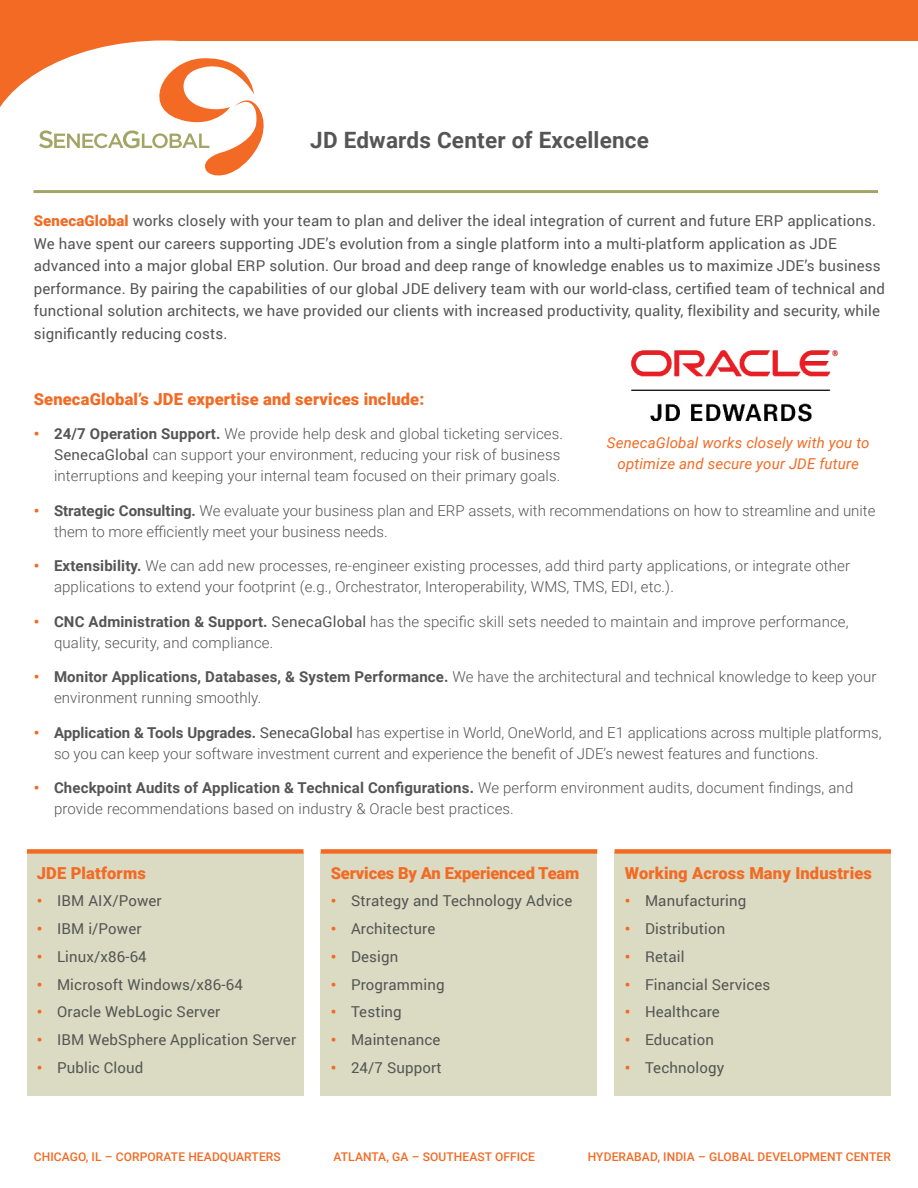
<style>
.page{position:relative;width:918px;height:1188px;background:#fff}
.page>*{position:absolute;margin:0;border:0;box-sizing:border-box;transform-origin:0 0}
.Paragraph_Style_2{font:700 22.5px "Roboto";letter-spacing:.01em;color:#555}
.Body_Text{font:900 16.5px "Roboto";letter-spacing:.01em;color:#f36a24}
.Body_Text-2{font:900 16.5px "Roboto";letter-spacing:-.01em;color:#f36a24}
.t1{font:300 15px/21px "Roboto";letter-spacing:.01em;color:#555}
.Body_Text-3{font:15px/22.5px "Roboto";letter-spacing:.01em;color:#555}
.Body_Text-4{font:italic 15px/21px "Roboto";letter-spacing:.01em;color:#f36a24;text-align:center}
.Paragraph_Style_1{font:500 12px "Roboto";letter-spacing:.01em;color:#f36a24}
.s1{font-weight:900;color:#f36a24}
.s2{font-weight:700}
.s3{font-weight:400}
</style>
<div class="page">
<div style="left:27px;top:853px;width:276px;height:243px;background:#dadbc2"></div>
<div style="left:321px;top:853px;width:276px;height:243px;background:#dadbc2"></div>
<div style="left:615px;top:853px;width:276px;height:243px;background:#dadbc2"></div>
<div style="left:0;top:0;width:918px;height:40px;background:#f36a24"></div>
<svg style="left:0;top:40px;width:340px;height:154px"></svg>
<div style="left:27px;top:849px;width:276px;height:5px;background:#f36a24"></div>
<div style="left:615px;top:849px;width:276px;height:5px;background:#f36a24"></div>
<div style="left:321px;top:849px;width:276px;height:5px;background:#f36a24"></div>
<svg style="left:39px;top:55px;width:228px;height:125px"></svg>
<hr style="left:33px;top:190px;width:845px;height:3px;background:#a3a566">
<img style="left:631px;top:349px;width:207px;height:73px">
<p class="Paragraph_Style_2" style="left:310px;top:124px;width:340px">JD Edwards Center of Excellence</p>
<p class="Body_Text-3" style="left:34px;top:209px;width:853px"><span class="s1">SenecaGlobal</span> works closely with your team to plan and deliver the ideal integration of current and future ERP applications.<br>We have spent our careers supporting JDE’s evolution from a single platform into a multi-platform application as JDE advanced into a major global ERP solution. Our broad and deep range of knowledge enables us to maximize JDE’s business performance. By pairing the capabilities of our global JDE delivery team with our world-class, certified team of technical and functional solution architects, we have provided our clients with increased productivity, quality, flexibility and security, while significantly reducing costs.</p>
<p class="Body_Text" style="left:34px;top:387px;width:392px">SenecaGlobal’s JDE expertise and services include:</p>
<p class="t1" style="left:54px;top:423px;width:511px;text-indent:-20px"><span class="s1">•</span> <span class="s2">24/7 Operation Support.</span> We provide help desk and global ticketing services.<br><span class="s3">SenecaGlobal</span> can support your environment, reducing your risk of business interruptions and keeping your internal team focused on their primary goals.</p>
<p class="t1" style="left:54px;top:499px;width:823px;text-indent:-20px"><span class="s1">•</span> <span class="s2">Strategic Consulting.</span> We evaluate your business plan and ERP assets, with recommendations on how to streamline and unite them to more efficiently meet your business needs.</p>
<p class="t1" style="left:54px;top:555px;width:798px;text-indent:-20px"><span class="s1">•</span> <span class="s2">Extensibility.</span> We can add new processes, re-engineer existing processes, add third party applications, or integrate other applications to extend your footprint (e.g., Orchestrator, Interoperability, WMS, TMS, EDI, etc.).</p>
<p class="t1" style="left:54px;top:610px;width:796px;text-indent:-20px"><span class="s1">•</span> <span class="s2">CNC Administration &amp; Support.</span> <span class="s3">SenecaGlobal</span> has the specific skill sets needed to maintain and improve performance, quality, security, and compliance.</p>
<p class="t1" style="left:54px;top:666px;width:824px;text-indent:-20px"><span class="s1">•</span> <span class="s2">Monitor Applications, Databases, &amp; System Performance.</span> We have the architectural and technical knowledge to keep your environment running smoothly.</p>
<p class="t1" style="left:54px;top:721px;width:829px;text-indent:-20px"><span class="s1">•</span> <span class="s2">Application &amp; Tools Upgrades.</span> <span class="s3">SenecaGlobal</span> has expertise in World, OneWorld, and E1 applications across multiple platforms, so you can keep your software investment current and experience the benefit of JDE’s newest features and functions.</p>
<p class="t1" style="left:54px;top:777px;width:801px;text-indent:-20px"><span class="s1">•</span> <span class="s2">Checkpoint Audits of Application &amp; Technical Configurations.</span> We perform environment audits, document findings, and provide recommendations based on industry &amp; Oracle best practices.</p>
<p class="Body_Text-4" style="left:607px;top:431px;width:264px">SenecaGlobal works closely with you to optimize and secure your JDE future</p>
<p class="Body_Text" style="left:37px;top:861px;width:111px">JDE Platforms</p>
<p class="Body_Text-3" style="left:37px;top:889px;width:127px"><span class="s1">•</span> IBM AIX/Power</p>
<p class="Body_Text-3" style="left:37px;top:917px;width:106px"><span class="s1">•</span> IBM i/Power</p>
<p class="Body_Text-3" style="left:37px;top:945px;width:112px"><span class="s1">•</span> Linux/x86-64</p>
<p class="Body_Text-3" style="left:37px;top:972px;width:208px"><span class="s1">•</span> Microsoft Windows/x86-64</p>
<p class="Body_Text-3" style="left:37px;top:1000px;width:185px"><span class="s1">•</span> Oracle WebLogic Server</p>
<p class="Body_Text-3" style="left:37px;top:1028px;width:261px"><span class="s1">•</span> IBM WebSphere Application Server</p>
<p class="Body_Text-3" style="left:37px;top:1056px;width:108px"><span class="s1">•</span> Public Cloud</p>
<p class="Body_Text-2" style="left:331px;top:861px;width:250px">Services By An Experienced Team</p>
<p class="Body_Text-3" style="left:331px;top:889px;width:243px"><span class="s1">•</span> Strategy and Technology Advice</p>
<p class="Body_Text-3" style="left:331px;top:917px;width:106px"><span class="s1">•</span> Architecture</p>
<p class="Body_Text-3" style="left:331px;top:945px;width:69px"><span class="s1">•</span> Design</p>
<p class="Body_Text-3" style="left:331px;top:972px;width:115px"><span class="s1">•</span> Programming</p>
<p class="Body_Text-3" style="left:331px;top:1000px;width:73px"><span class="s1">•</span> Testing</p>
<p class="Body_Text-3" style="left:331px;top:1028px;width:111px"><span class="s1">•</span> Maintenance</p>
<p class="Body_Text-3" style="left:331px;top:1056px;width:113px"><span class="s1">•</span> 24/7 Support</p>
<p class="Body_Text" style="left:625px;top:861px;width:249px">Working Across Many Industries</p>
<p class="Body_Text-3" style="left:625px;top:889px;width:123px"><span class="s1">•</span> Manufacturing</p>
<p class="Body_Text-3" style="left:625px;top:917px;width:102px"><span class="s1">•</span> Distribution</p>
<p class="Body_Text-3" style="left:625px;top:945px;width:61px"><span class="s1">•</span> Retail</p>
<p class="Body_Text-3" style="left:625px;top:972px;width:147px"><span class="s1">•</span> Financial Services</p>
<p class="Body_Text-3" style="left:625px;top:1000px;width:97px"><span class="s1">•</span> Healthcare</p>
<p class="Body_Text-3" style="left:625px;top:1028px;width:91px"><span class="s1">•</span> Education</p>
<p class="Body_Text-3" style="left:625px;top:1056px;width:101px"><span class="s1">•</span> Technology</p>
<p class="Paragraph_Style_1" style="left:34px;top:1148px;width:249px">CHICAGO, IL – CORPORATE HEADQUARTERS</p>
<p class="Paragraph_Style_1" style="left:334px;top:1148px;width:203px">ATLANTA, GA – SOUTHEAST OFFICE</p>
<p class="Paragraph_Style_1" style="left:588px;top:1148px;width:305px">HYDERABAD, INDIA – GLOBAL DEVELOPMENT CENTER</p>
</div>
